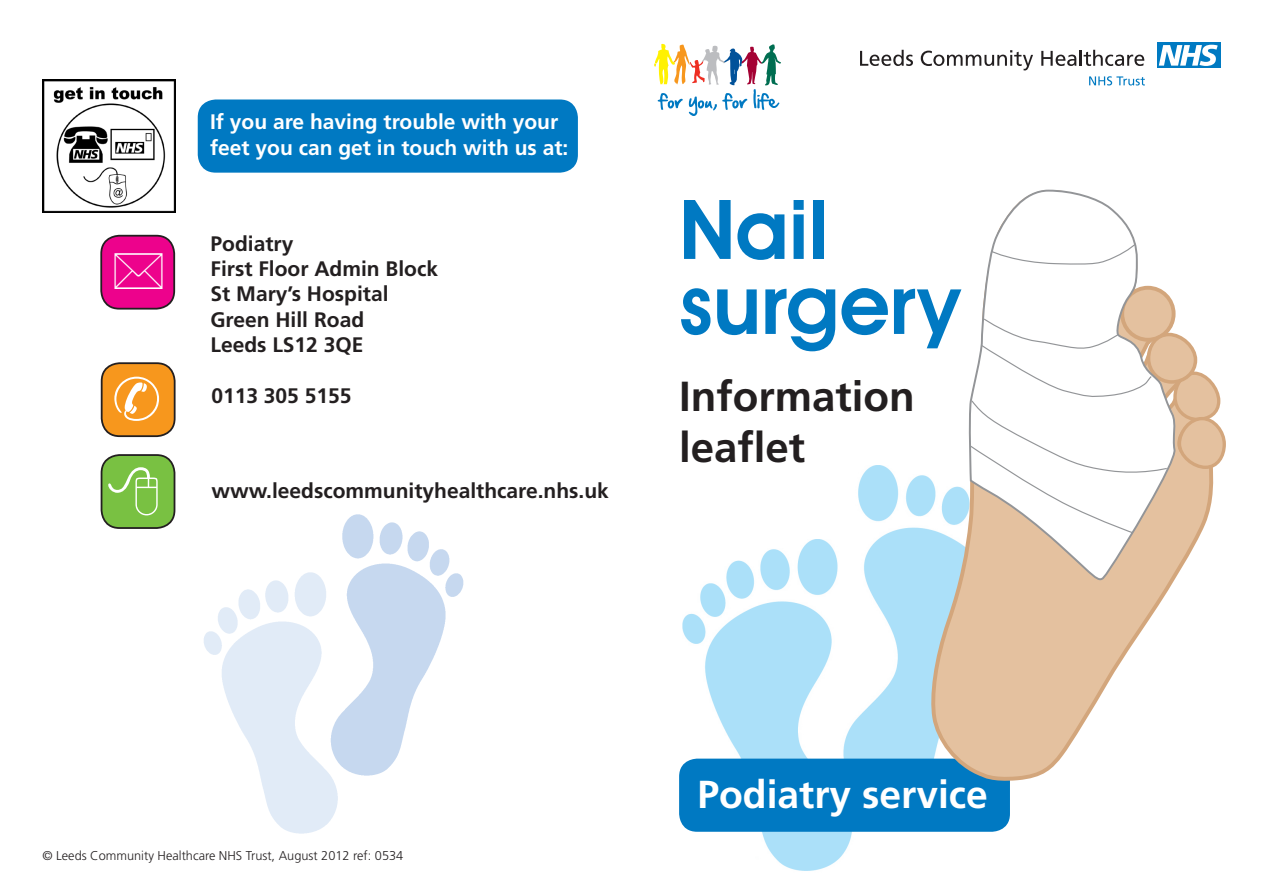
<style>
.page{position:relative;width:1263px;height:893px;background:#fff}
.page>*{position:absolute;margin:0;border:0;box-sizing:border-box;transform-origin:0 0}
.t1{font:600 82.8px/75px "Avant Garde IT Cby BT";color:#0079c2}
.t2{font:700 42px/50.4px "Frutiger";color:#231f20}
.t3{font:700 39px "Frutiger";color:#fff}
.t4{font:700 21px "Frutiger";color:#231f20}
.t5{font:700 21px/25.2px "Frutiger";color:#fff}
.t6{font:300 12.75px "Frutiger";color:#231f20}
</style>
<div class="page">
<img style="left:204px;top:572px;width:134px;height:262px">
<img style="left:328px;top:514px;width:136px;height:263px">
<img style="left:679px;top:539px;width:173px;height:332px">
<img style="left:839px;top:465px;width:87px;height:294px">
<div style="left:101px;top:236px;width:73px;height:73px;background:#ed028c;border-radius:18px"></div>
<div style="left:100px;top:235px;width:75px;height:75px;border:2px solid #231f20;border-radius:18px"></div>
<div style="left:102px;top:455px;width:72px;height:73px;background:#79c142;border-radius:18px"></div>
<div style="left:101px;top:454px;width:74px;height:75px;border:2px solid #231f20;border-radius:18px"></div>
<div style="left:102px;top:363px;width:73px;height:73px;background:#f7971d;border-radius:18px"></div>
<div style="left:101px;top:362px;width:75px;height:75px;border:2px solid #231f20;border-radius:18px"></div>
<div style="left:198px;top:99px;width:380px;height:74px;background:#0079c2;border-radius:18px"></div>
<div style="left:679px;top:759px;width:331px;height:73px;background:#0079c2;border-radius:18px"></div>
<svg style="left:654px;top:44px;width:127px;height:72px"></svg>
<svg style="left:860px;top:50px;width:53px;height:16px"></svg>
<svg style="left:921px;top:50px;width:112px;height:20px"></svg>
<svg style="left:1041px;top:50px;width:103px;height:16px"></svg>
<div style="left:1157px;top:43px;width:63px;height:25px;background:#007ac2"></div>
<svg style="left:1159px;top:45px;width:59px;height:21px"></svg>
<svg style="left:1089px;top:76px;width:56px;height:10px"></svg>
<svg style="left:926px;top:476px;width:275px;height:305px"></svg>
<svg style="left:968px;top:189px;width:211px;height:399px"></svg>
<svg style="left:970px;top:318px;width:256px;height:216px"></svg>
<svg style="left:991px;top:243px;width:146px;height:23px"></svg>
<img style="left:43px;top:79px;width:133px;height:134px">
<p class="t5" style="left:210px;top:109px;width:360px">If you are having trouble with your feet you can get in touch with us at:</p>
<p class="t4" style="left:210px;top:231px;width:84px">Podiatry</p>
<p class="t4" style="left:210px;top:257px;width:229px">First Floor Admin Block</p>
<p class="t4" style="left:210px;top:282px;width:180px">St Mary’s Hospital</p>
<p class="t4" style="left:210px;top:307px;width:155px">Green Hill Road</p>
<p class="t4" style="left:210px;top:332px;width:154px">Leeds LS12 3QE</p>
<p class="t4" style="left:211px;top:384px;width:142px">0113 305 5155</p>
<p class="t4" style="left:211px;top:478px;width:399px">www.leedscommunityhealthcare.nhs.uk</p>
<p class="t1" style="left:679px;top:192px;width:283px">Nail surgery</p>
<p class="t2" style="left:679px;top:371px;width:237px">Information leaflet</p>
<p class="t6" style="left:43px;top:848px;width:362px">© Leeds Community Healthcare NHS Trust, August 2012 ref: 0534</p>
<p class="t3" style="left:697px;top:771px;width:292px">Podiatry service</p>
</div>
